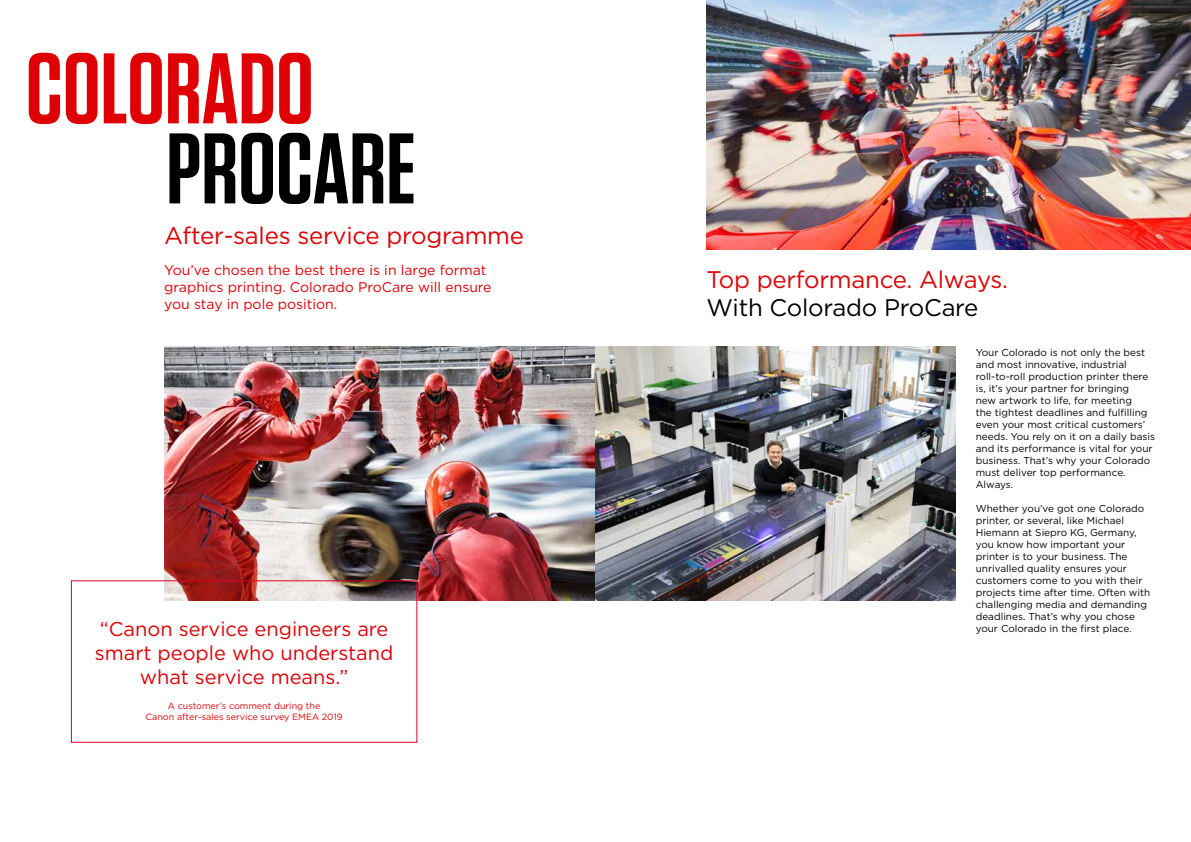
<style>
.page{position:relative;width:1191px;height:842px;background:#fff}
.page>*{position:absolute;margin:0;border:0;box-sizing:border-box;transform-origin:0 0}
.t1{font:600 100px "Tungsten";color:#df0005}
.t2{font:600 100px "Tungsten";color:#000}
.t3{font:24px "Gotham";letter-spacing:-.01em;color:#df0005}
.t4{font:24px "Gotham";letter-spacing:-.01em;color:#000}
.t5{font:20px/24px "Gotham";color:#df0005;text-align:center}
.t6{font:14px/16.8px "Gotham";color:#df0005}
.t7{font:10px/12px "Gotham";color:#000}
.t8{font:9px/10.8px "Gotham";color:#df0005;text-align:center}
</style>
<div class="page">
<img style="left:164px;top:346px;width:791px;height:254px">
<div style="left:71px;top:580px;width:346px;height:163px;border:1px solid #e00027"></div>
<img style="left:706px;top:0;width:485px;height:249px">
<h1 class="t1" style="left:26px;top:36px;width:290px">COLORADO</h1>
<h1 class="t2" style="left:166px;top:116px;width:251px">PROCARE</h1>
<h2 class="t3" style="left:164px;top:220px;width:361px">After-sales service programme</h2>
<h3 class="t6" style="left:164px;top:262px;width:329px">You’ve chosen the best there is in large format graphics printing. Colorado ProCare will ensure you stay in pole position.</h3>
<h2 class="t3" style="left:706px;top:264px;width:303px">Top performance. Always.</h2>
<h2 class="t4" style="left:706px;top:292px;width:273px">With Colorado ProCare</h2>
<h3 class="t5" style="left:95px;top:617px;width:300px">“Canon service engineers are smart people who understand what service means.”</h3>
<p class="t8" style="left:145px;top:700px;width:199px">A customer’s comment during the<br>Canon after-sales service survey EMEA 2019</p>
<p class="t7" style="left:975px;top:346px;width:181px">Your Colorado is not only the best and most innovative, industrial roll-to-roll production printer there is, it’s your partner for bringing<br>new artwork to life, for meeting<br>the tightest deadlines and fulfilling even your most critical customers’ needs. You rely on it on a daily basis and its performance is vital for your business. That’s why your Colorado must deliver top performance.<br>Always.</p>
<p class="t7" style="left:975px;top:502px;width:176px">Whether you’ve got one Colorado printer, or several, like Michael<br>Hiemann at Siepro KG, Germany, you know how important your printer is to your business. The unrivalled quality ensures your customers come to you with their projects time after time. Often with challenging media and demanding deadlines. That’s why you chose your Colorado in the first place.</p>
</div>
